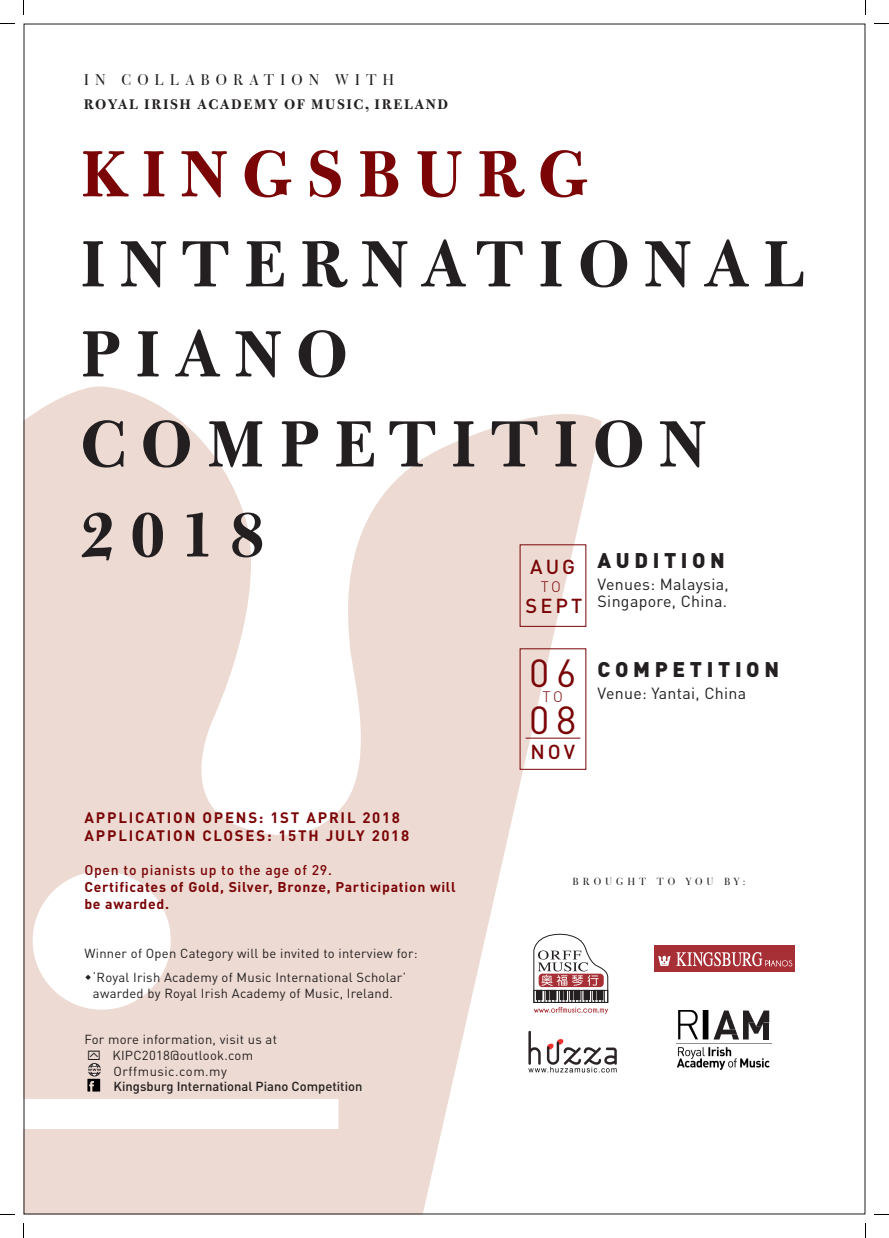
<style>
.page{position:relative;width:889px;height:1238px;background:#fff}
.page>*{position:absolute;margin:0;border:0;box-sizing:border-box;transform-origin:0 0}
.t1{font:700 70px "Bulmer";letter-spacing:.2em;color:#231f20}
.t2{font:700 70px "Bulmer";letter-spacing:.2em;color:#7a0406}
.t3{font:38.7px "DIN Pro";color:#7a0406}
.t4{font:900 21px "DIN";letter-spacing:.22em;color:#231f20}
.t5{font:500 20px "DIN Pro";letter-spacing:.15em;color:#7a0406}
.t6{font:16px/17px "DIN Pro";letter-spacing:.02em;color:#231f20}
.t7{font:700 15px "DIN Pro";letter-spacing:.12em;color:#7a0406}
.t8{font:700 15px "Bulmer";letter-spacing:.105em;color:#231f20}
.t9{font:15px "Bulmer BT";letter-spacing:.4em;color:#231f20}
.t10{font:300 15px "DIN Pro";color:#7a0406}
.t11{font:700 14px/16.8px "DIN Pro";letter-spacing:.05em;color:#7a0406}
.t12{font:500 14px "DIN Pro";letter-spacing:.05em;color:#7a0406}
.t13{font:13px/15.6px "DIN Pro";letter-spacing:.02em;color:#231f20}
.t14{font:500 13px/15.6px "DIN Pro";color:#231f20}
.t15{font:10px "Bulmer BT";letter-spacing:.4em;color:#231f20}
.s1{font-weight:400}
</style>
<div class="page">
<svg style="left:26px;top:386px;width:576px;height:826px;fill:#eddbd3"></svg>
<div style="left:654px;top:945px;width:141px;height:27px;background:#a72f36"></div>
<svg style="left:676px;top:952px;width:116px;height:14px"></svg>
<svg style="left:658px;top:955px;width:12px;height:11px"></svg>
<svg style="left:533px;top:933px;width:75px;height:81px"></svg>
<img style="left:510px;top:1025px;width:107px;height:56px">
<img style="left:676px;top:1010px;width:96px;height:60px">
<svg style="left:713px;top:1010px;width:56px;height:29px"></svg>
<hr style="left:526px;top:738px;width:54px;height:1px;background:#7a0406">
<svg style="left:0;top:23px;width:15px;height:1px"></svg>
<svg style="left:874px;top:23px;width:15px;height:1px"></svg>
<svg style="left:0;top:1214px;width:15px;height:1px"></svg>
<svg style="left:874px;top:1214px;width:15px;height:1px"></svg>
<svg style="left:23px;top:0;width:1px;height:15px"></svg>
<svg style="left:23px;top:1223px;width:1px;height:15px"></svg>
<svg style="left:865px;top:0;width:1px;height:15px"></svg>
<svg style="left:865px;top:1223px;width:1px;height:15px"></svg>
<svg style="left:86px;top:974px;width:5px;height:6px"></svg>
<svg style="left:87px;top:1050px;width:14px;height:41px"></svg>
<p class="t9" style="left:84px;top:71px;width:312px">IN COLLABORATION WITH</p>
<p class="t8" style="left:84px;top:95px;width:366px">ROYAL IRISH ACADEMY OF MUSIC, IRELAND</p>
<p class="t2" style="left:80px;top:132px;width:510px">KINGSBURG</p>
<p class="t1" style="left:80px;top:222px;width:726px">INTERNATIONAL</p>
<p class="t1" style="left:80px;top:312px;width:269px">PIANO</p>
<p class="t1" style="left:80px;top:402px;width:628px">COMPETITION</p>
<p class="t1" style="left:80px;top:492px;width:186px">2018</p>
<p class="t7" style="left:85px;top:808px;width:317px">APPLICATION OPENS: 1ST APRIL 2018</p>
<p class="t7" style="left:85px;top:826px;width:326px">APPLICATION CLOSES: 15TH JULY 2018</p>
<p class="t12" style="left:84px;top:860px;width:249px">Open to pianists up to the age of 29.</p>
<p class="t11" style="left:84px;top:878px;width:373px">Certificates of Gold, Silver, Bronze, Participation will be awarded.</p>
<p class="t13" style="left:84px;top:945px;width:335px">Winner of Open Category will be invited to interview for:</p>
<p class="t13" style="left:93px;top:969px;width:315px">‘Royal Irish Academy of Music International Scholar’ awarded by Royal Irish Academy of Music, Ireland.</p>
<p class="t13" style="left:84px;top:1031px;width:194px">For more information, visit us at</p>
<p class="t13" style="left:112px;top:1047px;width:142px">KIPC2018@outlook.com</p>
<p class="t14" style="left:114px;top:1062px;width:250px"><span class="s1">Orffmusic.com.my<br></span>Kingsburg International Piano Competition</p>
<p class="t5" style="left:530px;top:553px;width:46px">AUG</p>
<p class="t10" style="left:541px;top:576px;width:22px">TO</p>
<p class="t5" style="left:526px;top:592px;width:58px">SEPT</p>
<p class="t4" style="left:598px;top:546px;width:129px">AUDITION</p>
<p class="t6" style="left:598px;top:575px;width:133px">Venues: Malaysia,<br>Singapore, China.</p>
<p class="t3" style="left:529px;top:647px;width:48px">06</p>
<p class="t3" style="left:529px;top:693px;width:48px">08</p>
<p class="t10" style="left:543px;top:686px;width:22px">TO</p>
<p class="t5" style="left:530px;top:738px;width:46px">NOV</p>
<p class="t4" style="left:598px;top:655px;width:183px">COMPETITION</p>
<p class="t6" style="left:598px;top:684px;width:150px">Venue: Yantai, China</p>
<p class="t15" style="left:573px;top:875px;width:174px">BROUGHT TO YOU BY:</p>
</div>
